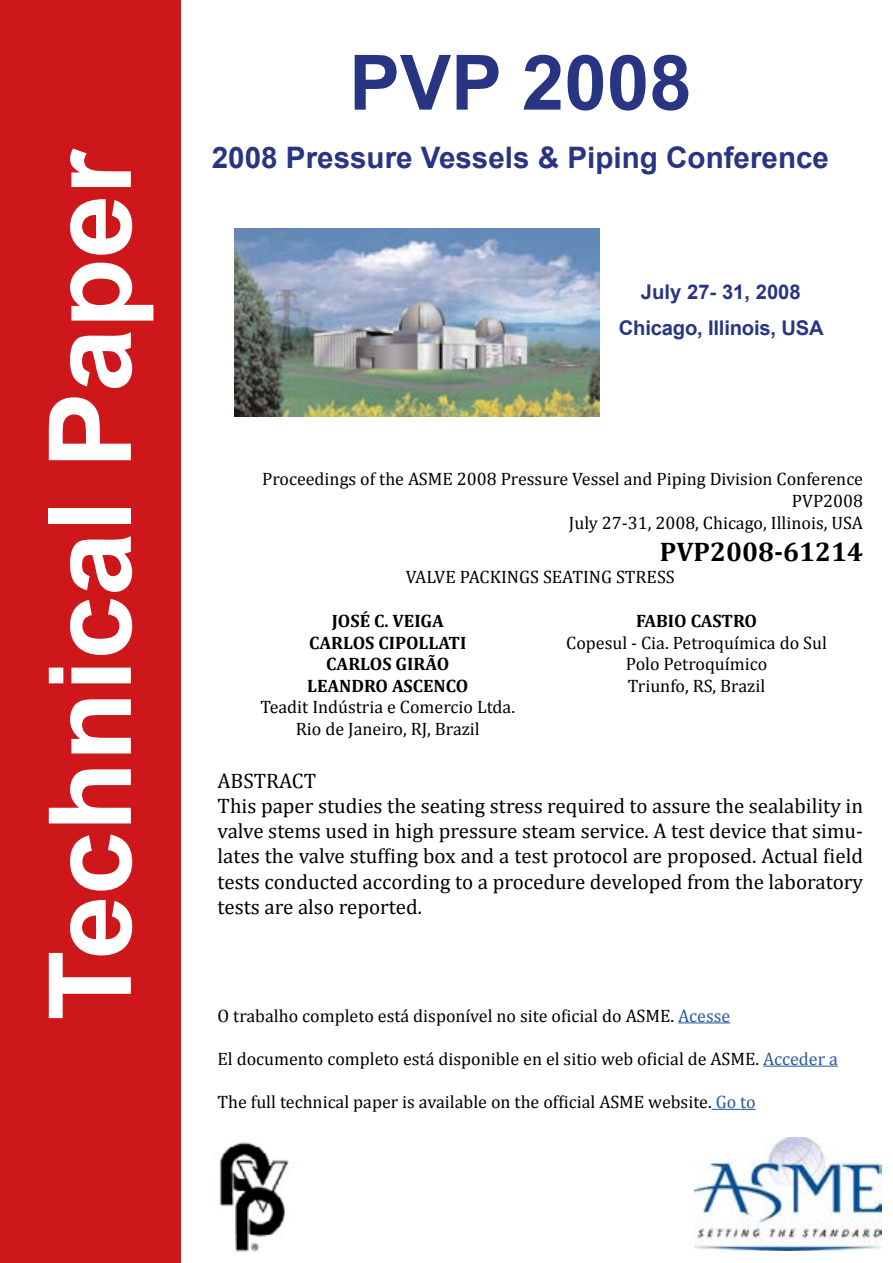
<style>
.page{position:relative;width:893px;height:1263px;background:#fff}
.page>*{position:absolute;margin:0;border:0;box-sizing:border-box;transform-origin:0 0}
.t1{font:700 114.6px "Arial";color:#fff}
.t2{font:700 76.35px "Arial";color:#283583}
.t3{font:700 29.55px "Arial";color:#283583}
.t4{font:700 27px "Cambria";color:#000}
.t5{font:21px/25.2px "Cambria";color:#000}
.t6{font:700 20.25px/36.9px "Arial";letter-spacing:-.01em;color:#283583;text-align:center}
.t7{font:18px/21.6px "Cambria";color:#000;text-align:center}
.t8{font:700 18px/21.6px "Cambria";color:#000;text-align:center}
.s1{color:#275b9b}
</style>
<div class="page">
<div style="left:0;top:0;width:181px;height:1263px;background:#cd171a"></div>
<img style="left:694px;top:1137px;width:187px;height:114px">
<img style="left:219px;top:1142px;width:70px;height:110px">
<hr style="left:678px;top:1022px;width:52px;height:1px;background:#275b9b">
<hr style="left:763px;top:1066px;width:75px;height:1px;background:#275b9b">
<hr style="left:712px;top:1109px;width:44px;height:1px;background:#275b9b">
<img style="left:235px;top:228px;width:365px;height:188px">
<h1 class="t1" style="left:14px;top:1020px;width:873px;rotate:-90deg">Technical Paper</h1>
<h2 class="t2" style="left:349px;top:32px;width:344px">PVP 2008</h2>
<h3 class="t3" style="left:212px;top:138px;width:619px">2008 Pressure Vessels &amp; Piping Conference</h3>
<p class="t6" style="left:619px;top:274px;width:207px">July 27- 31, 2008<br>Chicago, Illinois, USA</p>
<p class="t7" style="left:262px;top:468px;width:602px;text-align:right">Proceedings of the ASME 2008 Pressure Vessel and Piping Division Conference<br>PVP2008<br>July 27-31, 2008, Chicago, Illinois, USA</p>
<h3 class="t4" style="left:660px;top:533px;width:205px">PVP2008-61214</h3>
<p class="t7" style="left:406px;top:566px;width:271px">VALVE PACKINGS SEATING STRESS</p>
<p class="t8" style="left:307px;top:609px;width:163px">JOSÉ C. VEIGA<br>CARLOS CIPOLLATI<br>CARLOS GIRÃO<br>LEANDRO ASCENCO</p>
<p class="t7" style="left:261px;top:696px;width:256px">Teadit Indústria e Comercio Ltda.<br>Rio de Janeiro, RJ, Brazil</p>
<p class="t8" style="left:636px;top:609px;width:123px">FABIO CASTRO</p>
<p class="t7" style="left:566px;top:631px;width:262px">Copesul - Cia. Petroquímica do Sul<br>Polo Petroquímico<br>Triunfo, RS, Brazil</p>
<p class="t5" style="left:218px;top:768px;width:647px">ABSTRACT<br>This paper studies the seating stress required to assure the sealability in valve stems used in high pressure steam service. A test device that simu&shy;lates the valve stuffing box and a test protocol are proposed. Actual field tests conducted according to a procedure developed from the laboratory tests are also reported.</p>
<p class="t7" style="left:218px;top:1005px;width:514px">O trabalho completo está disponível no site oficial do ASME. <span class="s1">Acesse</span></p>
<p class="t7" style="left:218px;top:1048px;width:622px">El documento completo está disponible en el sitio web oficial de ASME. <span class="s1">Acceder a</span></p>
<p class="t7" style="left:218px;top:1091px;width:540px">The full technical paper is available on the official ASME website. <span class="s1">Go to</span></p>
</div>
